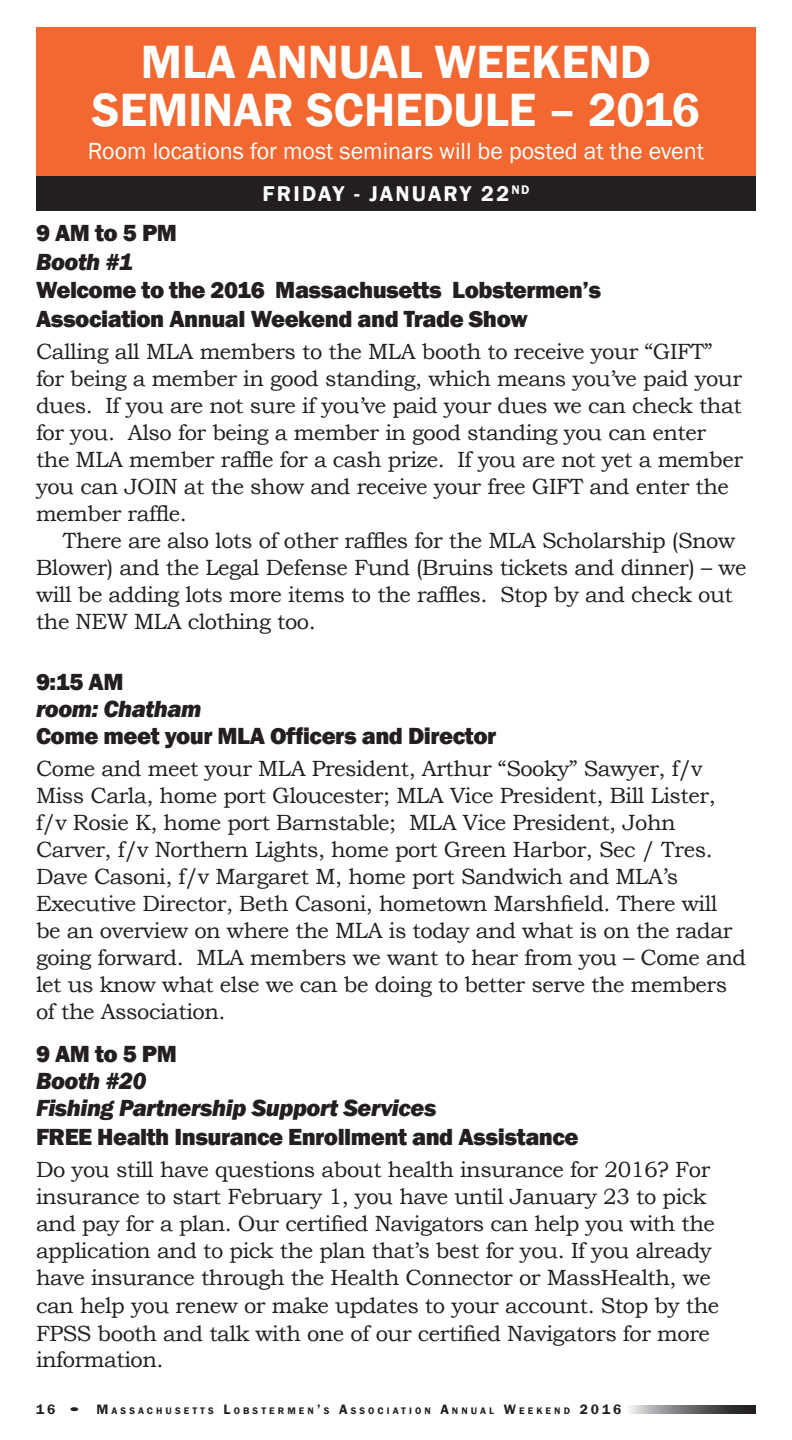
<style>
.page{position:relative;width:792px;height:1440px;background:#fff}
.page>*{position:absolute;margin:0;border:0;box-sizing:border-box;transform-origin:0 0}
.t1{font:600 48px/48px "Franklin Gothic";color:#fff;text-align:center}
.t2{font:800 24px/28.8px "Franklin Gothic";letter-spacing:-.02em;color:#231f20}
.t3{font:italic 800 24px/27px "Franklin Gothic";letter-spacing:-.02em;color:#231f20}
.t4{font:24px "Franklin Gothic";color:#fff}
.t5{font:22px/27px "Bookman Old Style";letter-spacing:-.02em;color:#231f20}
.t6{font:600 22px "Franklin Gothic";letter-spacing:.1em;color:#fff}
.t7{font:600 9.8px "Franklin Gothic";letter-spacing:.315em;color:#231f20}
.s1{font-size:14px}
.s2{font-weight:800;font-size:14px}
</style>
<div class="page">
<svg style="left:630px;top:1405px;width:126px;height:8px"></svg>
<div style="left:36px;top:27px;width:720px;height:150px;background:#f26830"></div>
<div style="left:36px;top:177px;width:720px;height:34px;background:#231f20"></div>
<h1 class="t1" style="left:92px;top:39px;width:610px">MLA ANNUAL WEEKEND<br>SEMINAR SCHEDULE – 2016</h1>
<p class="t4" style="left:88px;top:136px;width:618px">Room locations for most seminars will be posted at the event</p>
<p class="t6" style="left:263px;top:181px;width:268px">FRIDAY - JANUARY 22<sup>ND</sup></p>
<p class="t2" style="left:36px;top:218px;width:143px">9 AM to 5 PM</p>
<p class="t3" style="left:36px;top:248px;width:98px">Booth #1</p>
<p class="t2" style="left:36px;top:276px;width:567px">Welcome to the 2016 Massachusetts Lobstermen’s<br>Association Annual Weekend and Trade Show</p>
<p class="t5" style="left:36px;top:338px;width:709px">Calling all MLA members to the MLA booth to receive your “GIFT” for being a member in good standing, which means you’ve paid your dues. If you are not sure if you’ve paid your dues we can check that for you. Also for being a member in good standing you can enter the MLA member raffle for a cash prize. If you are not yet a member you can JOIN at the show and receive your free GIFT and enter the member raffle.</p>
<p class="t5" style="left:36px;top:527px;width:712px;text-indent:27px">There are also lots of other raffles for the MLA Scholarship (Snow Blower) and the Legal Defense Fund (Bruins tickets and dinner) – we will be adding lots more items to the raffles. Stop by and check out the NEW MLA clothing too.</p>
<p class="t2" style="left:36px;top:668px;width:89px">9:15 AM</p>
<p class="t3" style="left:36px;top:696px;width:167px">room: Chatham</p>
<p class="t2" style="left:36px;top:722px;width:462px">Come meet your MLA Officers and Director</p>
<p class="t5" style="left:36px;top:755px;width:712px">Come and meet your MLA President, Arthur “Sooky” Sawyer, f/v Miss Carla, home port Gloucester; MLA Vice President, Bill Lister, f/v Rosie K, home port Barnstable; MLA Vice President, John Carver, f/v Northern Lights, home port Green Harbor, Sec / Tres.<br>Dave Casoni, f/v Margaret M, home port Sandwich and MLA’s Executive Director, Beth Casoni, hometown Marshfield. There will be an overview on where the MLA is today and what is on the radar going forward. MLA members we want to hear from you – Come and let us know what else we can be doing to better serve the members of the Association.</p>
<p class="t2" style="left:36px;top:1040px;width:143px">9 AM to 5 PM</p>
<p class="t3" style="left:36px;top:1068px;width:402px">Booth #20<br>Fishing Partnership Support Services</p>
<p class="t2" style="left:36px;top:1122px;width:544px">FREE Health Insurance Enrollment and Assistance</p>
<p class="t5" style="left:36px;top:1156px;width:685px">Do you still have questions about health insurance for 2016? For insurance to start February 1, you have until January 23 to pick and pay for a plan. Our certified Navigators can help you with the application and to pick the plan that’s best for you. If you already have insurance through the Health Connector or MassHealth, we can help you renew or make updates to your account. Stop by the FPSS booth and talk with one of our certified Navigators for more</p>
<p class="t5" style="left:36px;top:1346px;width:129px">information.</p>
<p class="t7" style="left:36px;top:1404px;width:587px"><span class="s1">16</span> <span class="s2">•</span> <span class="s1">M</span>ASSACHUSETTS <span class="s1">L</span>OBSTERMEN<span class="s1">’</span>S <span class="s1">A</span>SSOCIATION <span class="s1">A</span>NNUAL <span class="s1">W</span>EEKEND <span class="s1">2016</span></p>
</div>
